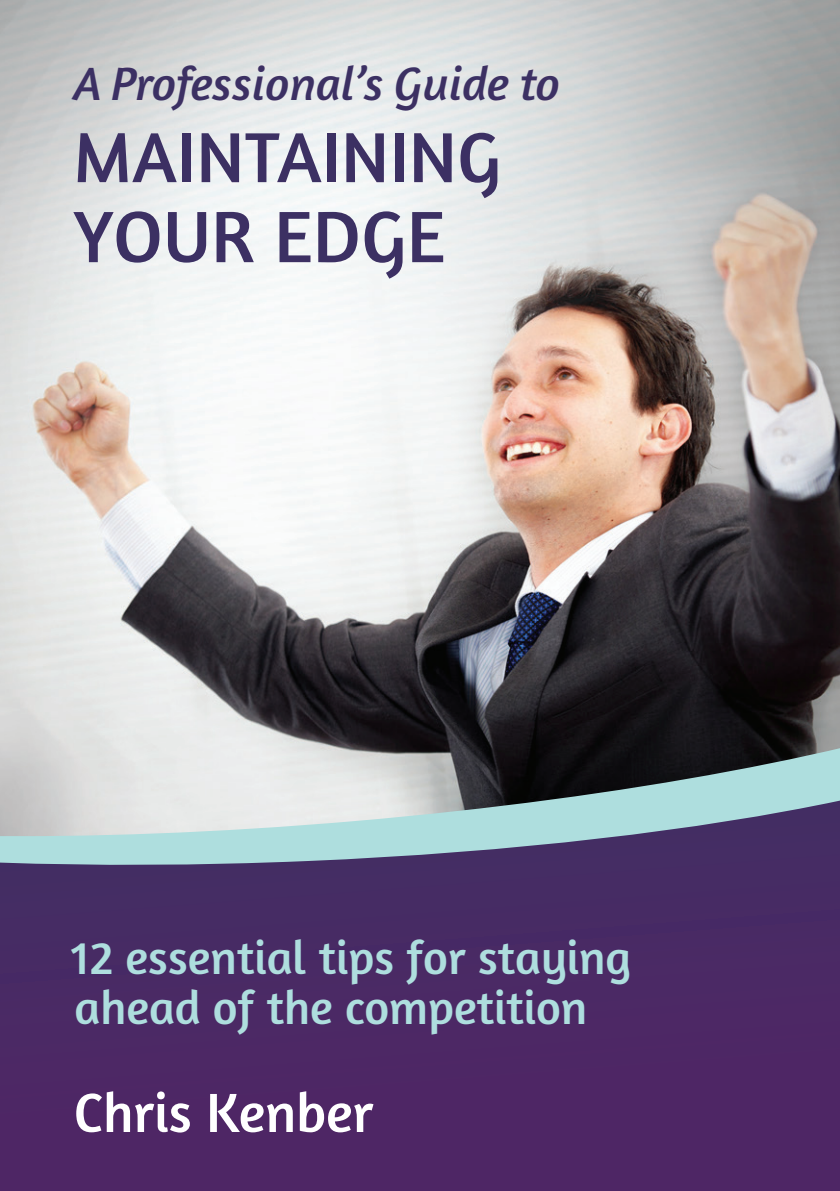
<style>
.page{position:relative;width:840px;height:1191px;background:#fff}
.page>*{position:absolute;margin:0;border:0;box-sizing:border-box;transform-origin:0 0}
.t1{font:74px "Amaranth";letter-spacing:.01em;color:#3c3063}
.t2{font:72px "Amaranth";letter-spacing:.01em;color:#3c3063}
.t3{font:56.2px "Amaranth";color:#fff}
.t4{font:48px/50px "Amaranth";color:#aedede}
.t5{font:italic 48px "Amaranth";color:#3c3063}
</style>
<div class="page">
<img style="left:0;top:0;width:839px;height:701px">
<svg style="left:0;top:701px;width:839px;height:99px"></svg>
<svg style="left:0;top:800px;width:839px;height:391px"></svg>
<p class="t5" style="left:74px;top:55px;width:487px">A Professional’s Guide to</p>
<p class="t2" style="left:73px;top:115px;width:429px">MAINTAINING</p>
<p class="t1" style="left:73px;top:193px;width:373px">YOUR EDGE</p>
<p class="t4" style="left:71px;top:932px;width:561px">12 essential tips for staying ahead of the competition</p>
<p class="t3" style="left:74px;top:1079px;width:301px">Chris Kenber</p>
</div>
